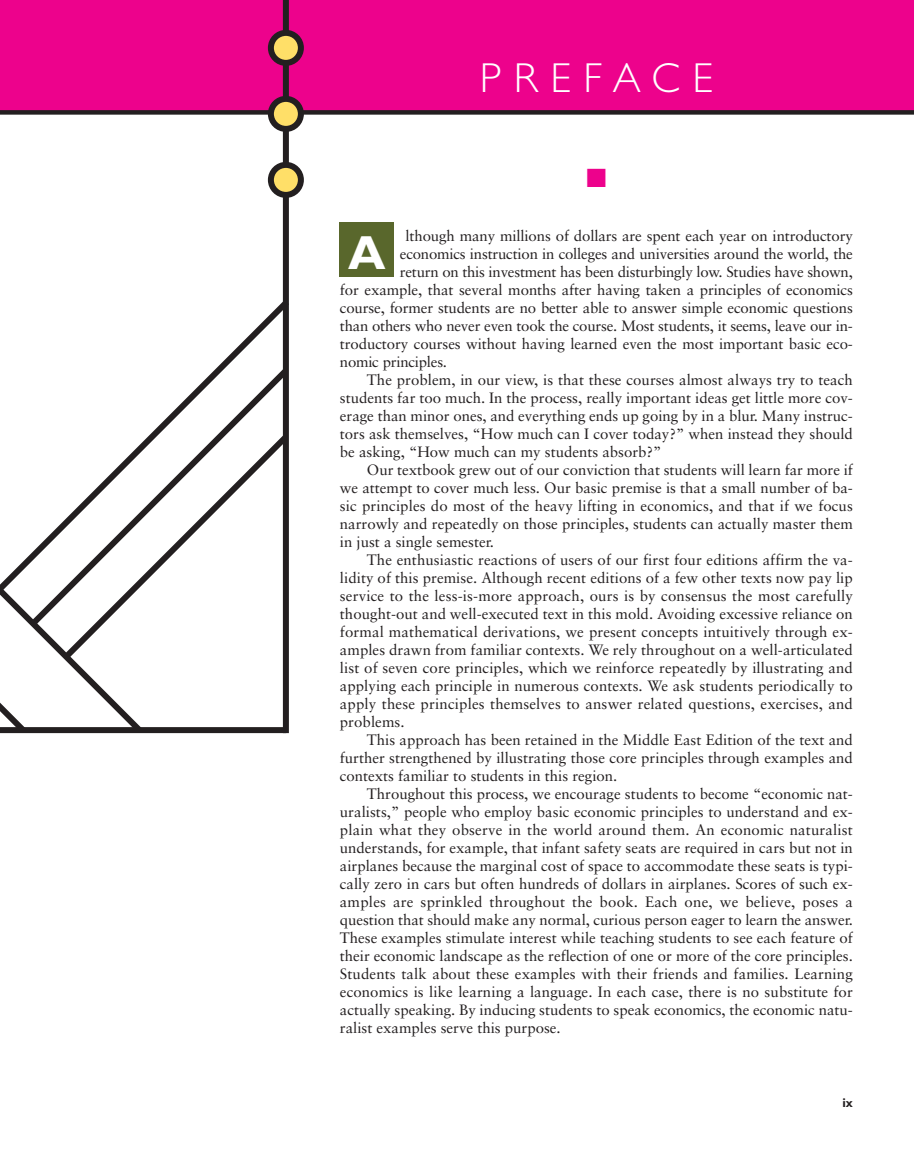
<style>
.page{position:relative;width:914px;height:1161px;background:#fff}
.page>*{position:absolute;margin:0;border:0;box-sizing:border-box;transform-origin:0 0}
.t1{font:700 48px "Gill Sans";color:#fff}
.t2{font:300 42px "Gill Sans";letter-spacing:.3em;color:#fff}
.t3{font:26.25px "Zapf Dingbats";color:#ed028c}
.t4{font:15px "Sabon";color:#231f20}
.t5{font:700 12.75px "Gill Sans";color:#231f20}
</style>
<div class="page">
<div style="left:0;top:0;width:914px;height:111px;background:#ed028c"></div>
<div style="left:0;top:110px;width:914px;height:5px;background:#231f20"></div>
<div style="left:283px;top:0;width:6px;height:733px;background:#231f20"></div>
<svg style="left:271px;top:33px;width:30px;height:30px"></svg>
<div style="left:268px;top:30px;width:36px;height:36px;border:6px solid #231f20;border-radius:50%"></div>
<svg style="left:271px;top:99px;width:30px;height:30px"></svg>
<div style="left:268px;top:96px;width:36px;height:36px;border:6px solid #231f20;border-radius:50%"></div>
<svg style="left:271px;top:165px;width:30px;height:30px"></svg>
<div style="left:268px;top:162px;width:36px;height:36px;border:6px solid #231f20;border-radius:50%"></div>
<div style="left:340px;top:222px;width:54px;height:54px;background:#59672c"></div>
<svg style="left:21px;top:294px;width:268px;height:303px"></svg>
<div style="left:0;top:727px;width:286px;height:6px;background:#231f20"></div>
<svg style="left:0;top:563px;width:148px;height:171px"></svg>
<h2 class="t2" style="left:480px;top:63px;width:235px">PREFACE</h2>
<h3 class="t3" style="left:586px;top:165px;width:21px">■</h3>
<h1 class="t1" style="left:348px;top:236px;width:39px">A</h1>
<p class="t4" style="left:406px;top:230px;width:449px">lthough many millions of dollars are spent each year on introductory</p>
<p class="t4" style="left:400px;top:248px;width:455px">economics instruction in colleges and universities around the world, the</p>
<p class="t4" style="left:400px;top:266px;width:455px">return on this investment has been disturbingly low. Studies have shown,</p>
<p class="t4" style="left:340px;top:284px;width:515px">for example, that several months after having taken a principles of economics</p>
<p class="t4" style="left:340px;top:302px;width:514px">course, former students are no better able to answer simple economic questions</p>
<p class="t4" style="left:340px;top:320px;width:515px">than others who never even took the course. Most students, it seems, leave our in-</p>
<p class="t4" style="left:340px;top:338px;width:515px">troductory courses without having learned even the most important basic eco-</p>
<p class="t4" style="left:340px;top:356px;width:109px">nomic principles.</p>
<p class="t4" style="left:367px;top:374px;width:487px">The problem, in our view, is that these courses almost always try to teach</p>
<p class="t4" style="left:340px;top:392px;width:514px">students far too much. In the process, really important ideas get little more cov-</p>
<p class="t4" style="left:340px;top:410px;width:515px">erage than minor ones, and everything ends up going by in a blur. Many instruc-</p>
<p class="t4" style="left:340px;top:428px;width:514px">tors ask themselves, “How much can I cover today?” when instead they should</p>
<p class="t4" style="left:340px;top:446px;width:323px">be asking, “How much can my students absorb?”</p>
<p class="t4" style="left:367px;top:464px;width:488px">Our textbook grew out of our conviction that students will learn far more if</p>
<p class="t4" style="left:340px;top:482px;width:514px">we attempt to cover much less. Our basic premise is that a small number of ba-</p>
<p class="t4" style="left:340px;top:500px;width:515px">sic principles do most of the heavy lifting in economics, and that if we focus</p>
<p class="t4" style="left:340px;top:518px;width:514px">narrowly and repeatedly on those principles, students can actually master them</p>
<p class="t4" style="left:340px;top:536px;width:156px">in just a single semester.</p>
<p class="t4" style="left:367px;top:554px;width:487px">The enthusiastic reactions of users of our first four editions affirm the va-</p>
<p class="t4" style="left:340px;top:572px;width:514px">lidity of this premise. Although recent editions of a few other texts now pay lip</p>
<p class="t4" style="left:340px;top:590px;width:515px">service to the less-is-more approach, ours is by consensus the most carefully</p>
<p class="t4" style="left:340px;top:608px;width:514px">thought-out and well-executed text in this mold. Avoiding excessive reliance on</p>
<p class="t4" style="left:340px;top:626px;width:514px">formal mathematical derivations, we present concepts intuitively through ex-</p>
<p class="t4" style="left:340px;top:644px;width:514px">amples drawn from familiar contexts. We rely throughout on a well-articulated</p>
<p class="t4" style="left:340px;top:662px;width:514px">list of seven core principles, which we reinforce repeatedly by illustrating and</p>
<p class="t4" style="left:340px;top:680px;width:514px">applying each principle in numerous contexts. We ask students periodically to</p>
<p class="t4" style="left:340px;top:698px;width:515px">apply these principles themselves to answer related questions, exercises, and</p>
<p class="t4" style="left:340px;top:716px;width:66px">problems.</p>
<p class="t4" style="left:367px;top:734px;width:488px">This approach has been retained in the Middle East Edition of the text and</p>
<p class="t4" style="left:340px;top:752px;width:514px">further strengthened by illustrating those core principles through examples and</p>
<p class="t4" style="left:340px;top:770px;width:279px">contexts familiar to students in this region.</p>
<p class="t4" style="left:367px;top:788px;width:488px">Throughout this process, we encourage students to become “economic nat-</p>
<p class="t4" style="left:340px;top:806px;width:515px">uralists,” people who employ basic economic principles to understand and ex-</p>
<p class="t4" style="left:340px;top:824px;width:515px">plain what they observe in the world around them. An economic naturalist</p>
<p class="t4" style="left:340px;top:842px;width:514px">understands, for example, that infant safety seats are required in cars but not in</p>
<p class="t4" style="left:340px;top:860px;width:514px">airplanes because the marginal cost of space to accommodate these seats is typi-</p>
<p class="t4" style="left:340px;top:878px;width:515px">cally zero in cars but often hundreds of dollars in airplanes. Scores of such ex-</p>
<p class="t4" style="left:340px;top:896px;width:515px">amples are sprinkled throughout the book. Each one, we believe, poses a</p>
<p class="t4" style="left:340px;top:914px;width:515px">question that should make any normal, curious person eager to learn the answer.</p>
<p class="t4" style="left:340px;top:932px;width:514px">These examples stimulate interest while teaching students to see each feature of</p>
<p class="t4" style="left:340px;top:950px;width:514px">their economic landscape as the reflection of one or more of the core principles.</p>
<p class="t4" style="left:340px;top:968px;width:514px">Students talk about these examples with their friends and families. Learning</p>
<p class="t4" style="left:340px;top:986px;width:515px">economics is like learning a language. In each case, there is no substitute for</p>
<p class="t4" style="left:340px;top:1004px;width:514px">actually speaking. By inducing students to speak economics, the economic natu-</p>
<p class="t4" style="left:340px;top:1022px;width:222px">ralist examples serve this purpose.</p>
<p class="t5" style="left:842px;top:1098px;width:12px">ix</p>
</div>
